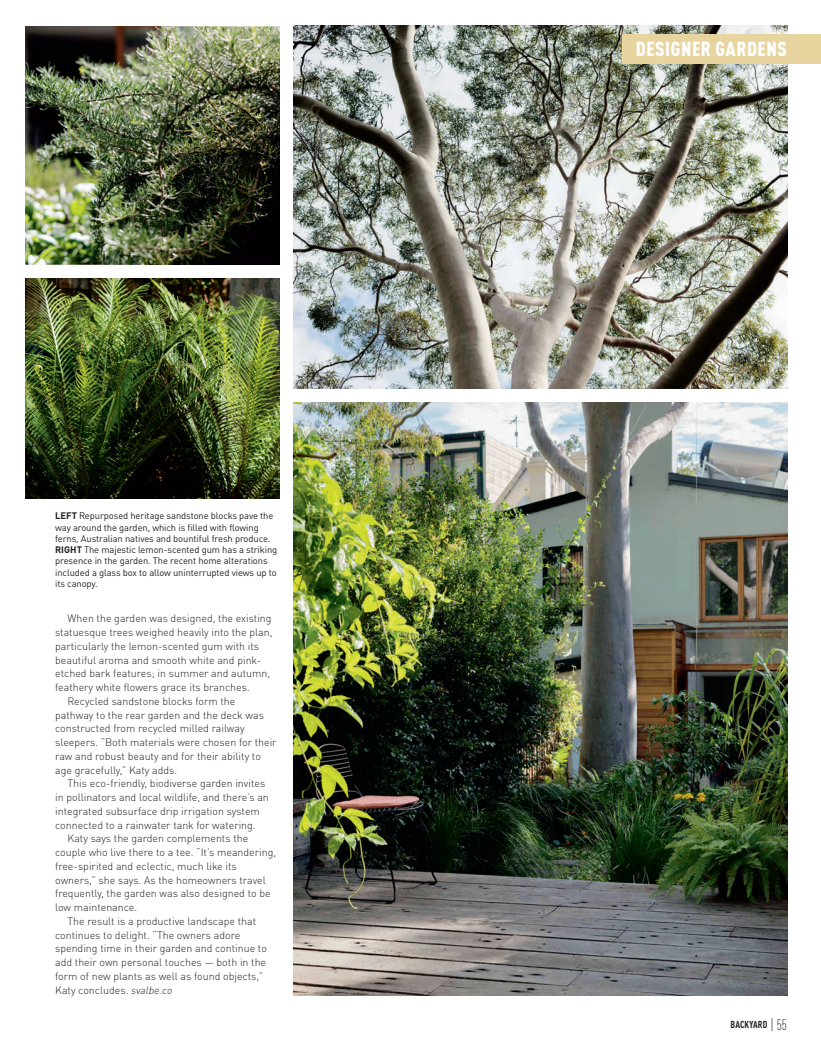
<style>
.page{position:relative;width:821px;height:1062px;background:#fff}
.page>*{position:absolute;margin:0;border:0;box-sizing:border-box;transform-origin:0 0}
.t1{font:900 condensed 20px "DINOT";letter-spacing:.03em;color:#fff}
.t2{font:300 10.62px "DINOT";color:#231f20}
.t3{font:700 condensed 10px "DINOT";letter-spacing:.01em;color:#231f20}
.t4{font:9.38px/11.2px "DINOT";letter-spacing:-.01em;color:#231f20}
.s1{font-weight:700}
.s2{font-style:italic}
.s3{font-weight:300;font-size:15px}
</style>
<div class="page">
<img style="left:294px;top:402px;width:493px;height:593px">
<img style="left:294px;top:26px;width:493px;height:362px">
<img style="left:25px;top:26px;width:255px;height:238px">
<img style="left:25px;top:278px;width:255px;height:220px">
<div style="left:622px;top:34px;width:199px;height:29px;background:#e7d49e"></div>
<p class="t4" style="left:55px;top:511px;width:224px"><span class="s1">LEFT</span> Repurposed heritage sandstone blocks pave the way around the garden, which is filled with flowing ferns, Australian natives and bountiful fresh produce.<br><span class="s1">RIGHT</span> The majestic lemon-scented gum has a striking presence in the garden. The recent home alterations included a glass box to allow uninterrupted views up to its canopy.</p>
<p class="t2" style="left:68px;top:614px;width:205px">When the garden was designed, the existing</p>
<p class="t2" style="left:55px;top:628px;width:219px">statuesque trees weighed heavily into the plan,</p>
<p class="t2" style="left:55px;top:642px;width:205px">particularly the lemon-scented gum with its</p>
<p class="t2" style="left:55px;top:655px;width:208px">beautiful aroma and smooth white and pink-</p>
<p class="t2" style="left:55px;top:669px;width:216px">etched bark features; in summer and autumn,</p>
<p class="t2" style="left:55px;top:683px;width:196px">feathery white flowers grace its branches.</p>
<p class="t2" style="left:68px;top:697px;width:169px">Recycled sandstone blocks form the</p>
<p class="t2" style="left:55px;top:710px;width:210px">pathway to the rear garden and the deck was</p>
<p class="t2" style="left:55px;top:724px;width:191px">constructed from recycled milled railway</p>
<p class="t2" style="left:55px;top:738px;width:223px">sleepers. “Both materials were chosen for their</p>
<p class="t2" style="left:55px;top:752px;width:207px">raw and robust beauty and for their ability to</p>
<p class="t2" style="left:55px;top:765px;width:124px">age gracefully,” Katy adds.</p>
<p class="t2" style="left:68px;top:779px;width:199px">This eco-friendly, biodiverse garden invites</p>
<p class="t2" style="left:55px;top:793px;width:215px">in pollinators and local wildlife, and there’s an</p>
<p class="t2" style="left:55px;top:807px;width:206px">integrated subsurface drip irrigation system</p>
<p class="t2" style="left:55px;top:820px;width:202px">connected to a rainwater tank for watering.</p>
<p class="t2" style="left:68px;top:834px;width:182px">Katy says the garden complements the</p>
<p class="t2" style="left:55px;top:848px;width:223px">couple who live there to a tee. “It’s meandering,</p>
<p class="t2" style="left:55px;top:862px;width:183px">free-spirited and eclectic, much like its</p>
<p class="t2" style="left:55px;top:875px;width:212px">owners,” she says. As the homeowners travel</p>
<p class="t2" style="left:55px;top:889px;width:217px">frequently, the garden was also designed to be</p>
<p class="t2" style="left:55px;top:903px;width:84px">low maintenance.</p>
<p class="t2" style="left:68px;top:917px;width:190px">The result is a productive landscape that</p>
<p class="t2" style="left:55px;top:930px;width:187px">continues to delight. “The owners adore</p>
<p class="t2" style="left:55px;top:944px;width:213px">spending time in their garden and continue to</p>
<p class="t2" style="left:55px;top:958px;width:212px">add their own personal touches — both in the</p>
<p class="t2" style="left:55px;top:972px;width:209px">form of new plants as well as found objects,”</p>
<p class="t2" style="left:55px;top:985px;width:119px">Katy concludes. <span class="s2">svalbe.co</span></p>
<h1 class="t1" style="left:636px;top:42px;width:153px">DESIGNER GARDENS</h1>
<p class="t3" style="left:730px;top:1020px;width:58px">BACKYARD <span class="s3">| 55</span></p>
</div>
